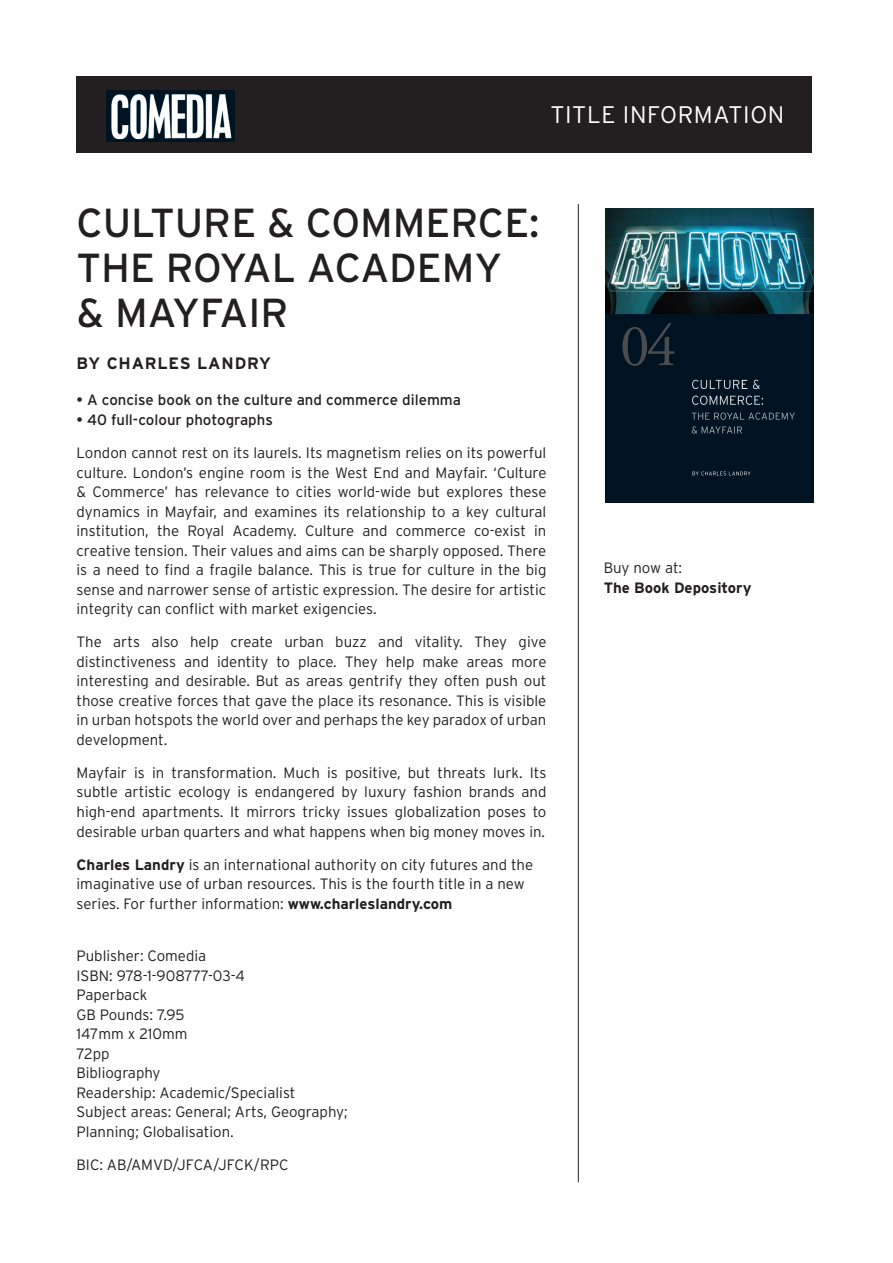
<style>
.page{position:relative;width:893px;height:1263px;background:#fff}
.page>*{position:absolute;margin:0;border:0;box-sizing:border-box;transform-origin:0 0}
.t1{font:40.5px "Interstate";color:#231f20}
.t2{font:300 24px "Interstate";letter-spacing:.025em;color:#fff}
.t3{font:700 16.5px "Interstate";letter-spacing:.05em;color:#231f20}
.t4{font:300 15px/19.5px "Interstate";color:#231f20;text-align:justify}
.t5{font:15px "Interstate";color:#231f20}
.t6{font:700 15px "Interstate";color:#231f20}
.s1{font-weight:700}
</style>
<div class="page">
<hr style="left:578px;top:204px;width:1px;height:978px;background:#231f20">
<div style="left:77px;top:77px;width:735px;height:76px;background:#231f20"></div>
<img style="left:106px;top:91px;width:128px;height:50px">
<div style="left:605px;top:208px;width:209px;height:295px;background:#001322"></div>
<svg style="left:692px;top:426px;width:50px;height:8px"></svg>
<svg style="left:692px;top:413px;width:103px;height:7px"></svg>
<svg style="left:692px;top:396px;width:71px;height:9px"></svg>
<svg style="left:753px;top:380px;width:7px;height:9px"></svg>
<svg style="left:692px;top:380px;width:55px;height:9px"></svg>
<svg style="left:622px;top:323px;width:52px;height:43px"></svg>
<img style="left:605px;top:208px;width:209px;height:106px">
<svg style="left:692px;top:471px;width:59px;height:4px"></svg>
<p class="t2" style="left:550px;top:101px;width:235px">TITLE INFORMATION</p>
<p class="t1" style="left:77px;top:200px;width:464px">CULTURE &amp; COMMERCE:</p>
<p class="t1" style="left:77px;top:245px;width:427px">THE ROYAL ACADEMY</p>
<p class="t1" style="left:77px;top:290px;width:213px">&amp; MAYFAIR</p>
<p class="t3" style="left:77px;top:354px;width:196px">BY CHARLES LANDRY</p>
<p class="t5" style="left:77px;top:391px;width:386px">• A concise book on the culture and commerce dilemma</p>
<p class="t5" style="left:77px;top:411px;width:198px">• 40 full-colour photographs</p>
<p class="t4" style="left:77px;top:443px;width:471px">London cannot rest on its laurels. Its magnetism relies on its powerful culture. London’s engine room is the West End and Mayfair. ‘Culture &amp; Commerce’ has relevance to cities world-wide but explores these dynamics in Mayfair, and examines its relationship to a key cultural institution, the Royal Academy. Culture and commerce co-exist in creative tension. Their values and aims can be sharply opposed. There is a need to find a fragile balance. This is true for culture in the big sense and narrower sense of artistic expression. The desire for artistic integrity can conflict with market exigencies.</p>
<p class="t4" style="left:77px;top:632px;width:471px">The arts also help create urban buzz and vitality. They give distinctiveness and identity to place. They help make areas more interesting and desirable. But as areas gentrify they often push out those creative forces that gave the place its resonance. This is visible in urban hotspots the world over and perhaps the key paradox of urban development.</p>
<p class="t4" style="left:77px;top:762px;width:471px">Mayfair is in transformation. Much is positive, but threats lurk. Its subtle artistic ecology is endangered by luxury fashion brands and high-end apartments. It mirrors tricky issues globalization poses to desirable urban quarters and what happens when big money moves in.</p>
<p class="t4" style="left:77px;top:855px;width:458px;text-align:left"><span class="s1">Charles Landry</span> is an international authority on city futures and the imaginative use of urban resources. This is the fourth title in a new series. For further information: <span class="s1">www.charleslandry.com</span></p>
<p class="t4" style="left:77px;top:946px;width:131px">Publisher: Comedia</p>
<p class="t4" style="left:77px;top:966px;width:170px">ISBN: 978-1-908777-03-4</p>
<p class="t4" style="left:77px;top:985px;width:72px">Paperback</p>
<p class="t4" style="left:77px;top:1005px;width:110px">GB Pounds: 7.95</p>
<p class="t4" style="left:77px;top:1024px;width:113px">147mm x 210mm</p>
<p class="t4" style="left:77px;top:1044px;width:34px">72pp</p>
<p class="t4" style="left:77px;top:1063px;width:86px">Bibliography</p>
<p class="t4" style="left:77px;top:1083px;width:220px">Readership: Academic/Specialist</p>
<p class="t4" style="left:77px;top:1102px;width:273px">Subject areas: General; Arts, Geography;</p>
<p class="t4" style="left:77px;top:1122px;width:159px">Planning; Globalisation.</p>
<p class="t4" style="left:77px;top:1155px;width:213px">BIC: AB/AMVD/JFCA/JFCK/RPC</p>
<p class="t4" style="left:604px;top:558px;width:80px">Buy now at:</p>
<p class="t6" style="left:604px;top:579px;width:149px">The Book Depository</p>
</div>
